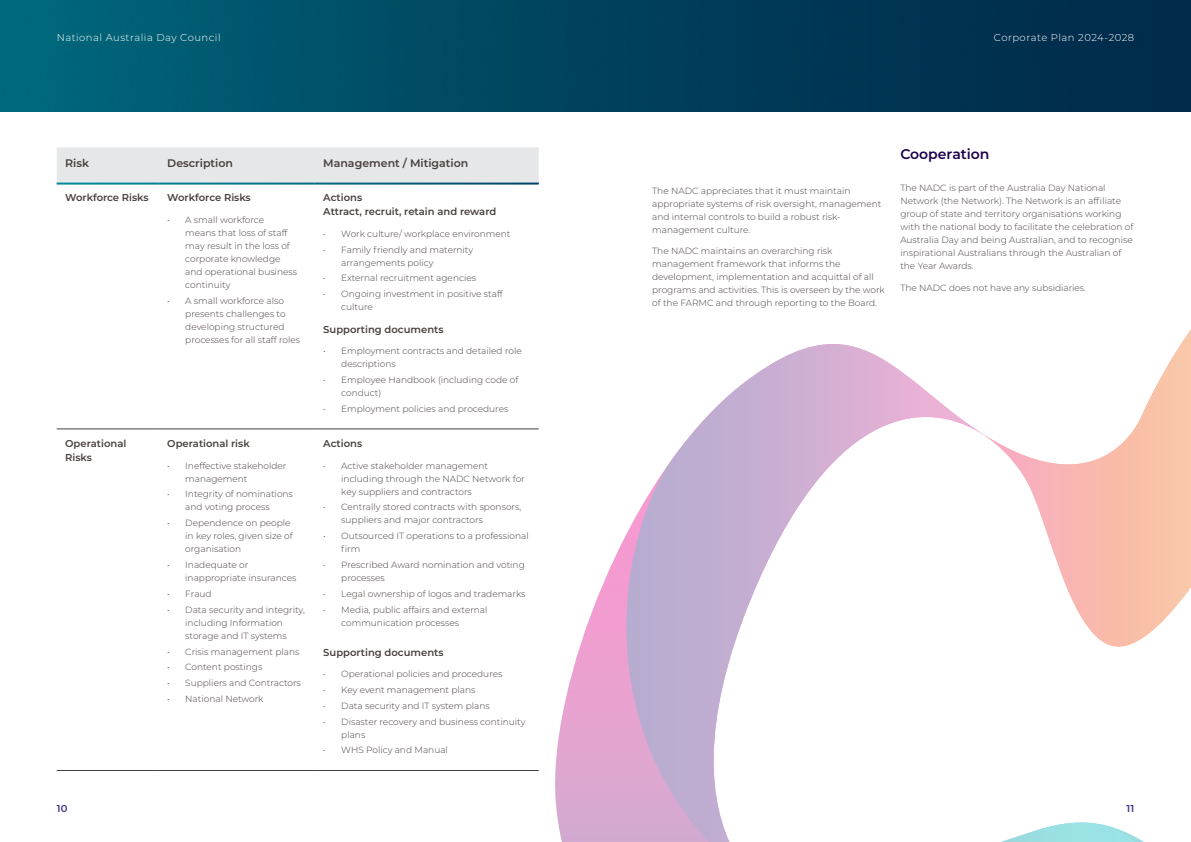
<style>
.page{position:relative;width:1191px;height:842px;background:#fff}
.page>*{position:absolute;margin:0;border:0;box-sizing:border-box;transform-origin:0 0}
.t1{font:600 14px "Montserrat";color:#1b024b}
.t2{font:600 11px "Montserrat";color:#473f3d}
.t3{font:600 10px/14px "Montserrat";color:#473f3d}
.t4{font:300 10px "Montserrat";letter-spacing:.05em;color:#fff}
.t5{font:600 10px "Montserrat";color:#472f88}
.t6{font:300 9px/13px "Montserrat";color:#473f3d}
</style>
<div class="page">
<div style="left:598px;top:0;width:593px;height:112px;background:#003453"></div>
<div style="left:0;top:0;width:598px;height:112px;background:linear-gradient(to right,#00687c,#00405c)"></div>
<hr style="left:57px;top:429px;width:102px;height:1px;background:#473f3d">
<hr style="left:159px;top:429px;width:156px;height:1px;background:#473f3d">
<hr style="left:315px;top:429px;width:224px;height:1px;background:#473f3d">
<hr style="left:57px;top:770px;width:102px;height:1px;background:#473f3d">
<hr style="left:159px;top:770px;width:156px;height:1px;background:#473f3d">
<hr style="left:315px;top:770px;width:224px;height:1px;background:#473f3d">
<div style="left:57px;top:147px;width:482px;height:36px;background:#e6e7e8"></div>
<svg style="left:555px;top:620px;width:34px;height:222px"></svg>
<svg style="left:589px;top:344px;width:394px;height:498px"></svg>
<svg style="left:984px;top:329px;width:207px;height:318px"></svg>
<svg style="left:1001px;top:822px;width:143px;height:20px"></svg>
<p class="t4" style="left:57px;top:31px;width:165px">National Australia Day Council</p>
<p class="t2" style="left:65px;top:155px;width:25px">Risk</p>
<p class="t2" style="left:167px;top:155px;width:67px">Description</p>
<p class="t2" style="left:323px;top:155px;width:147px">Management / Mitigation</p>
<p class="t3" style="left:65px;top:190px;width:85px">Workforce Risks</p>
<p class="t3" style="left:167px;top:190px;width:85px">Workforce Risks</p>
<p class="t6" style="left:185px;top:213px;width:113px;text-indent:-18px">• A small workforce<br>means that loss of staff may result in the loss of corporate knowledge and operational business continuity</p>
<p class="t6" style="left:185px;top:294px;width:116px;text-indent:-18px">• A small workforce also presents challenges to developing structured processes for all staff roles</p>
<p class="t3" style="left:65px;top:436px;width:63px">Operational<br>Risks</p>
<p class="t3" style="left:167px;top:436px;width:84px">Operational risk</p>
<p class="t6" style="left:185px;top:459px;width:103px;text-indent:-18px">• Ineffective stakeholder management</p>
<p class="t6" style="left:167px;top:487px;width:127px;text-align:center">• Integrity of nominations and voting process</p>
<p class="t6" style="left:185px;top:516px;width:109px;text-indent:-18px">• Dependence on people in key roles, given size of organisation</p>
<p class="t6" style="left:185px;top:558px;width:113px;text-indent:-18px">• Inadequate or inappropriate insurances</p>
<p class="t6" style="left:167px;top:587px;width:46px">• Fraud</p>
<p class="t6" style="left:167px;top:603px;width:139px;text-align:center">• Data security and integrity, including Information<br>storage and IT systems</p>
<p class="t6" style="left:167px;top:645px;width:134px">• Crisis management plans</p>
<p class="t6" style="left:167px;top:660px;width:96px">• Content postings</p>
<p class="t6" style="left:167px;top:676px;width:135px">• Suppliers and Contractors</p>
<p class="t6" style="left:167px;top:692px;width:98px">• National Network</p>
<p class="t3" style="left:323px;top:190px;width:175px">Actions<br>Attract, recruit, retain and reward</p>
<p class="t6" style="left:323px;top:227px;width:189px">• Work culture/ workplace environment</p>
<p class="t6" style="left:341px;top:243px;width:133px;text-indent:-18px">• Family friendly and maternity arrangements policy</p>
<p class="t6" style="left:323px;top:271px;width:154px">• External recruitment agencies</p>
<p class="t6" style="left:341px;top:287px;width:163px;text-indent:-18px">• Ongoing investment in positive staff culture</p>
<p class="t3" style="left:323px;top:322px;width:122px">Supporting documents</p>
<p class="t6" style="left:341px;top:344px;width:182px;text-indent:-18px">• Employment contracts and detailed role descriptions</p>
<p class="t6" style="left:341px;top:373px;width:179px;text-indent:-18px">• Employee Handbook (including code of conduct)</p>
<p class="t6" style="left:323px;top:402px;width:187px">• Employment policies and procedures</p>
<p class="t3" style="left:323px;top:436px;width:40px">Actions</p>
<p class="t6" style="left:341px;top:459px;width:185px;text-indent:-18px">• Active stakeholder management including through the NADC Network for key suppliers and contractors</p>
<p class="t6" style="left:341px;top:500px;width:181px;text-indent:-18px">• Centrally stored contracts with sponsors, suppliers and major contractors</p>
<p class="t6" style="left:341px;top:529px;width:189px;text-indent:-18px">• Outsourced IT operations to a professional firm</p>
<p class="t6" style="left:341px;top:558px;width:185px;text-indent:-18px">• Prescribed Award nomination and voting processes</p>
<p class="t6" style="left:323px;top:587px;width:204px">• Legal ownership of logos and trademarks</p>
<p class="t6" style="left:341px;top:603px;width:148px;text-indent:-18px">• Media, public affairs and external communication processes</p>
<p class="t3" style="left:323px;top:645px;width:122px">Supporting documents</p>
<p class="t6" style="left:323px;top:667px;width:181px">• Operational policies and procedures</p>
<p class="t6" style="left:323px;top:683px;width:154px">• Key event management plans</p>
<p class="t6" style="left:323px;top:699px;width:168px">• Data security and IT system plans</p>
<p class="t6" style="left:341px;top:715px;width:186px;text-indent:-18px">• Disaster recovery and business continuity plans</p>
<p class="t6" style="left:323px;top:743px;width:126px">• WHS Policy and Manual</p>
<p class="t4" style="left:994px;top:31px;width:142px">Corporate Plan 2024-2028</p>
<p class="t6" style="left:652px;top:184px;width:231px">The NADC appreciates that it must maintain appropriate systems of risk oversight, management and internal controls to build a robust risk&shy;management culture.</p>
<p class="t6" style="left:652px;top:244px;width:234px">The NADC maintains an overarching risk management framework that informs the development, implementation and acquittal of all programs and activities. This is overseen by the work of the FARMC and through reporting to the Board.</p>
<h1 class="t1" style="left:900px;top:145px;width:91px">Cooperation</h1>
<p class="t6" style="left:900px;top:181px;width:234px">The NADC is part of the Australia Day National Network (the Network). The Network is an affiliate group of state and territory organisations working with the national body to facilitate the celebration of Australia Day and being Australian, and to recognise inspirational Australians through the Australian of the Year Awards.</p>
<p class="t6" style="left:900px;top:281px;width:187px">The NADC does not have any subsidiaries.</p>
<p class="t5" style="left:57px;top:801px;width:12px">10</p>
<p class="t5" style="left:1126px;top:801px;width:9px">11</p>
</div>
